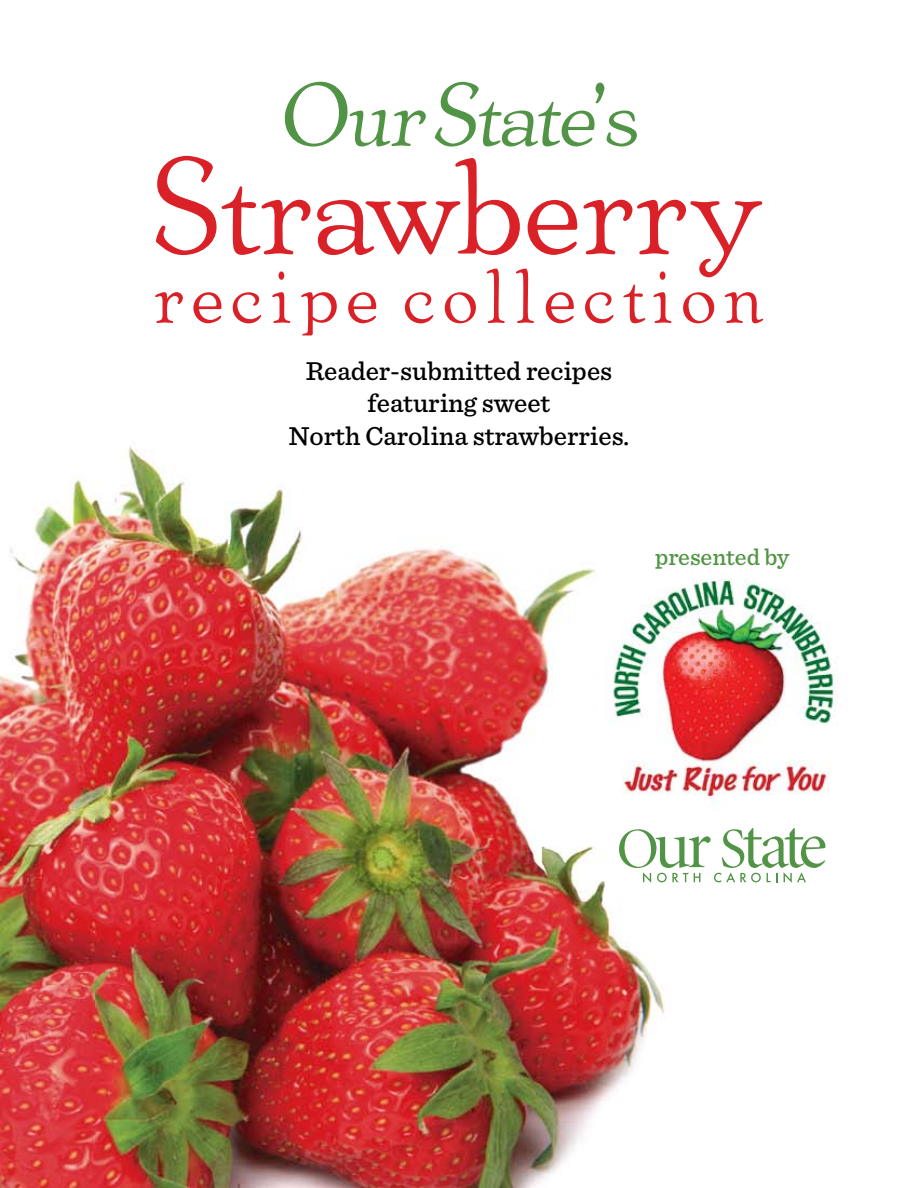
<style>
.page{position:relative;width:918px;height:1188px;background:#fff}
.page>*{position:absolute;margin:0;border:0;box-sizing:border-box;transform-origin:0 0}
.t1{font:138px "Artista";color:#da2128}
.t2{font:90px "Artista";color:#529446}
.t3{font:78px "Artista";letter-spacing:.09em;color:#da2128}
.t4{font:500 27px/32.4px "Sentinel";color:#000;text-align:center}
.t5{font:500 24px "Sentinel";color:#529446}
</style>
<div class="page">
<img style="left:0;top:446px;width:838px;height:742px">
<svg style="left:619px;top:828px;width:206px;height:55px"></svg>
<h2 class="t2" style="left:278px;top:64px;width:363px">Our State’ s</h2>
<h1 class="t1" style="left:153px;top:129px;width:614px">Strawberry</h1>
<h3 class="t3" style="left:154px;top:252px;width:612px">recipe collection</h3>
<p class="t4" style="left:289px;top:353px;width:342px">Reader-submitted recipes featuring sweet<br>North Carolina strawberries.</p>
<p class="t5" style="left:655px;top:539px;width:136px">presented by</p>
</div>
